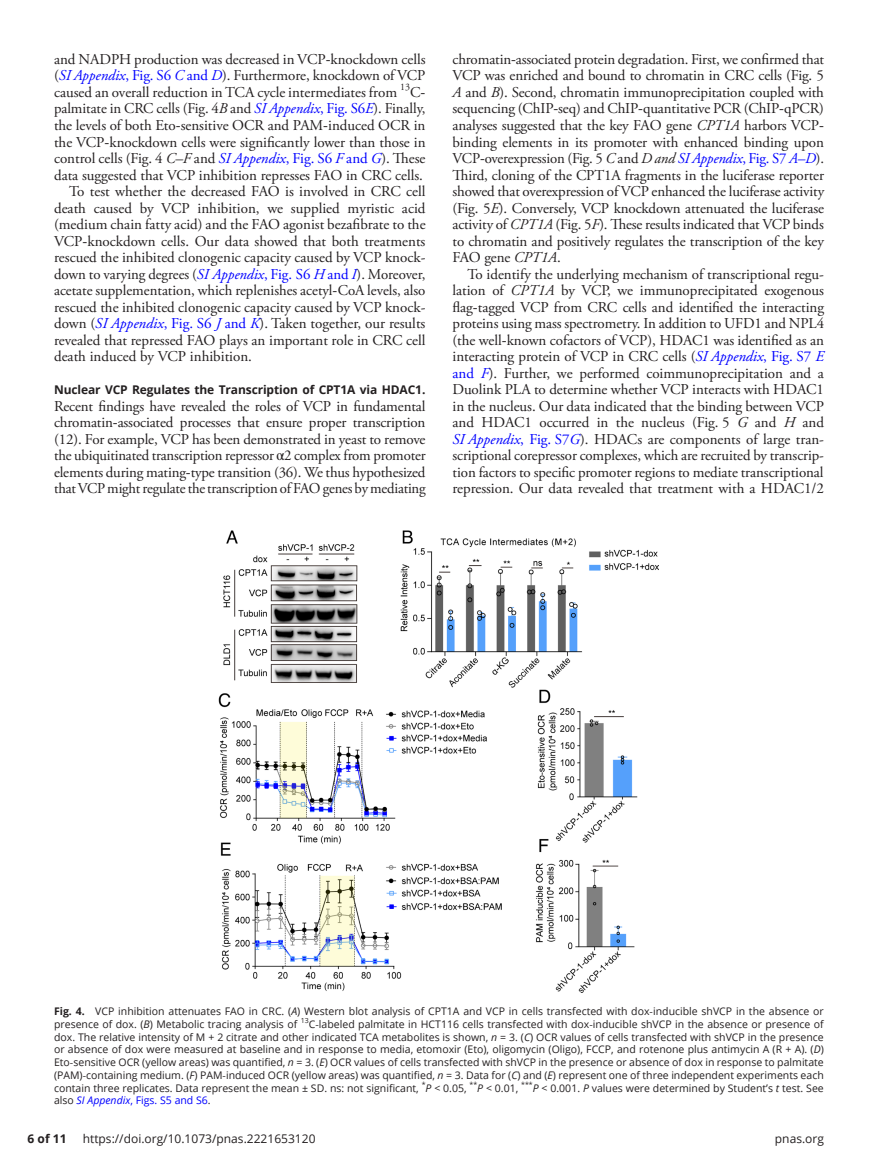
<style>
.page{position:relative;width:878px;height:1175px;background:#fff}
.page>*{position:absolute;margin:0;border:0;box-sizing:border-box;transform-origin:0 0}
.t1{font:15px/16.5px "Adobe Garamond Pro";color:#231f20;text-align:justify}
.t2{font:700 12px "Open Sans";letter-spacing:-.01em;color:#231f20}
.t3{font:12px "Open Sans";color:#231f20}
.t4{font:10.5px/12.8px "Open Sans";color:#231f20}
.t5{font:10.5px "Open Sans";color:#00f}
.t6{font:10.05px "Adobe Garamond Pro";color:#231f20}
.t7{font:7.05px "Open Sans";color:#231f20}
.s1{font-family:"STIX"}
.s2{font-style:italic;color:#00f}
.s3{color:#00f}
.s4{font-style:italic}
.s5{font-weight:700}
.s6{color:#231f20}
</style>
<div class="page">
<img style="left:219px;top:530px;width:439px;height:462px">
<p class="t1" style="left:54px;top:51px;width:373px">and NADPH production was decreased in VCP<span class="s1">-</span>knockdown cells (<span class="s2">SI Appendix</span><span class="s3">, Fig. S6</span> <span class="s2">C</span> <span class="s3">and</span> <span class="s2">D</span>). Furthermore, knockdown of VCP caused an overall reduction in TCA cycle intermediates from</p>
<p class="t6" style="left:400px;top:81px;width:11px">13</p>
<p class="t1" style="left:410px;top:84px;width:17px">C<span class="s1">-</span></p>
<p class="t1" style="left:54px;top:101px;width:373px">palmitate in CRC cells (Fig. 4<span class="s4">B</span> and <span class="s2">SI Appendix</span><span class="s3">, Fig. S6</span><span class="s2">E</span>). Finally,</p>
<p class="t1" style="left:54px;top:117px;width:373px">the levels of both Eto<span class="s1">-</span>sensitive OCR and PAM<span class="s1">-</span>induced OCR in</p>
<p class="t1" style="left:54px;top:134px;width:373px">the VCP<span class="s1">-</span>knockdown cells were significantly lower than those in</p>
<p class="t1" style="left:54px;top:150px;width:373px">control cells (Fig. 4 <span class="s4">C–F</span> and <span class="s2">SI Appendix</span><span class="s3">, Fig. S6</span> <span class="s2">F</span> <span class="s3">and</span> <span class="s2">G</span>). These</p>
<p class="t1" style="left:54px;top:167px;width:370px">data suggested that VCP inhibition represses FAO in CRC cells.</p>
<p class="t1" style="left:69px;top:183px;width:358px">To test whether the decreased FAO is involved in CRC cell</p>
<p class="t1" style="left:54px;top:200px;width:373px">death caused by VCP inhibition, we supplied myristic acid</p>
<p class="t1" style="left:54px;top:216px;width:373px">(medium chain fatty acid) and the FAO agonist bezafibrate to the</p>
<p class="t1" style="left:54px;top:233px;width:373px">VCP<span class="s1">-</span>knockdown cells. Our data showed that both treatments</p>
<p class="t1" style="left:54px;top:249px;width:373px">rescued the inhibited clonogenic capacity caused by VCP knock-</p>
<p class="t1" style="left:54px;top:266px;width:373px">down to varying degrees (<span class="s2">SI Appendix</span><span class="s3">, Fig. S6</span> <span class="s2">H</span> <span class="s3">and</span> <span class="s2">I</span>). Moreover,</p>
<p class="t1" style="left:54px;top:282px;width:373px">acetate supplementation, which replenishes acetyl<span class="s1">-</span>CoA levels, also</p>
<p class="t1" style="left:54px;top:299px;width:373px">rescued the inhibited clonogenic capacity caused by VCP knock-</p>
<p class="t1" style="left:54px;top:315px;width:373px">down (<span class="s2">SI Appendix</span><span class="s3">, Fig. S6</span> <span class="s2">J</span> <span class="s3">and</span> <span class="s2">K</span>). Taken together, our results</p>
<p class="t1" style="left:54px;top:332px;width:373px">revealed that repressed FAO plays an important role in CRC cell</p>
<p class="t1" style="left:54px;top:348px;width:199px">death induced by VCP inhibition.</p>
<p class="t2" style="left:54px;top:381px;width:373px">Nuclear VCP Regulates the Transcription of CPT1A via HDAC1.</p>
<p class="t1" style="left:54px;top:398px;width:373px">Recent findings have revealed the roles of VCP in fundamental chromatin<span class="s1">-</span>associated processes that ensure proper transcription (12). For example, VCP has been demonstrated in yeast to remove the ubiquitinated transcription repressor <span class="s1">α</span>2 complex from promoter elements during mating<span class="s1">-</span>type transition (36). We thus hypothesized that VCP might regulate the transcription of FAO genes by mediating</p>
<p class="t1" style="left:452px;top:51px;width:373px">chromatin<span class="s1">-</span>associated protein degradation. First, we confirmed that VCP was enriched and bound to chromatin in CRC cells (Fig. 5<br><span class="s4">A</span> and <span class="s4">B</span>). Second, chromatin immunoprecipitation coupled with sequencing (ChIP<span class="s1">-</span>seq) and ChIP<span class="s1">-</span>quantitative PCR (ChIP<span class="s1">-</span>qPCR) analyses suggested that the key FAO gene <span class="s4">CPT1A</span> harbors VCP&shy;binding elements in its promoter with enhanced binding upon VCP<span class="s1">-</span>overexpression (Fig. 5 <span class="s4">C</span> and <span class="s4">D and</span> <span class="s2">SI Appendix</span><span class="s3">, Fig. S7</span> <span class="s2">A–D</span>).<br>Third, cloning of the CPT1A fragments in the luciferase reporter showed that overexpression of VCP enhanced the luciferase activity (Fig. 5<span class="s4">E</span>). Conversely, VCP knockdown attenuated the luciferase activity of <span class="s4">CPT1A</span> (Fig. 5<span class="s4">F</span>). These results indicated that VCP binds to chromatin and positively regulates the transcription of the key FAO gene <span class="s4">CPT1A</span>.</p>
<p class="t1" style="left:452px;top:266px;width:373px;text-indent:15px">To identify the underlying mechanism of transcriptional regu&shy;lation of <span class="s4">CPT1A</span> by VCP, we immunoprecipitated exogenous flag<span class="s1">-</span>tagged VCP from CRC cells and identified the interacting proteins using mass spectrometry. In addition to UFD1 and NPL4 (the well<span class="s1">-</span>known cofactors of VCP), HDAC1 was identified as an interacting protein of VCP in CRC cells (<span class="s2">SI Appendix</span><span class="s3">, Fig. S7</span> <span class="s2">E </span><span class="s3">and</span> <span class="s2">F</span>). Further, we performed coimmunoprecipitation and a Duolink PLA to determine whether VCP interacts with HDAC1 in the nucleus. Our data indicated that the binding between VCP and HDAC1 occurred in the nucleus (Fig. 5 <span class="s4">G</span> and <span class="s4">H</span> and <span class="s2">SI Appendix</span><span class="s3">, Fig. S7</span><span class="s2">G</span>). HDACs are components of large tran&shy;scriptional corepressor complexes, which are recruited by transcrip&shy;tion factors to specific promoter regions to mediate transcriptional repression. Our data revealed that treatment with a HDAC1/2</p>
<p class="t4" style="left:54px;top:1004px;width:771px"><span class="s5">Fig. 4.</span> VCP inhibition attenuates FAO in CRC. (<span class="s4">A</span>) Western blot analysis of CPT1A and VCP in cells transfected with dox<span class="s1">-</span>inducible shVCP in the absence or presence of dox. (<span class="s4">B</span>) Metabolic tracing analysis of</p>
<p class="t7" style="left:301px;top:1015px;width:9px">13</p>
<p class="t4" style="left:54px;top:1017px;width:771px;text-align:justify;text-indent:255px">C<span class="s1">-</span>labeled palmitate in HCT116 cells transfected with dox<span class="s1">-</span>inducible shVCP in the absence or presence of dox. The relative intensity of M + 2 citrate and other indicated TCA metabolites is shown, <span class="s4">n</span> = 3. (<span class="s4">C</span>) OCR values of cells transfected with shVCP in the presence or absence of dox were measured at baseline and in response to media, etomoxir (Eto), oligomycin (Oligo), FCCP, and rotenone plus antimycin A (R + A). (<span class="s4">D</span>)<br>Eto<span class="s1">-</span>sensitive OCR (yellow areas) was quantified, <span class="s4">n</span> = 3. (<span class="s4">E</span>) OCR values of cells transfected with shVCP in the presence or absence of dox in response to palmitate (PAM)<span class="s1">-</span>containing medium. (<span class="s4">F</span>) PAM<span class="s1">-</span>induced OCR (yellow areas) was quantified, <span class="s4">n</span> = 3. Data for (<span class="s4">C</span>) and (<span class="s4">E</span>) represent one of three independent experiments each contain three replicates. Data represent the mean ± SD. ns: not significant,</p>
<p class="t7" style="left:421px;top:1079px;width:5px">*</p>
<p class="t7" style="left:469px;top:1079px;width:9px">**</p>
<p class="t7" style="left:521px;top:1079px;width:13px">***</p>
<p class="t4" style="left:532px;top:1081px;width:292px"><span class="s4">P</span> &lt; 0.001. <span class="s4">P</span> values were determined by Student’s <span class="s4">t</span> test. See</p>
<p class="t4" style="left:425px;top:1081px;width:43px"><span class="s4">P</span> &lt; 0.05,</p>
<p class="t4" style="left:477px;top:1081px;width:43px"><span class="s4">P</span> &lt; 0.01,</p>
<p class="t5" style="left:54px;top:1093px;width:158px"><span class="s6">also</span> <span class="s4">SI Appendix</span>, Figs. S5 and S6<span class="s6">.</span></p>
<p class="t2" style="left:28px;top:1130px;width:40px">6 of 11</p>
<p class="t3" style="left:83px;top:1130px;width:234px">https://doi.org/10.1073/pnas.2221653120</p>
<p class="t3" style="left:774px;top:1130px;width:51px">pnas.org</p>
</div>
